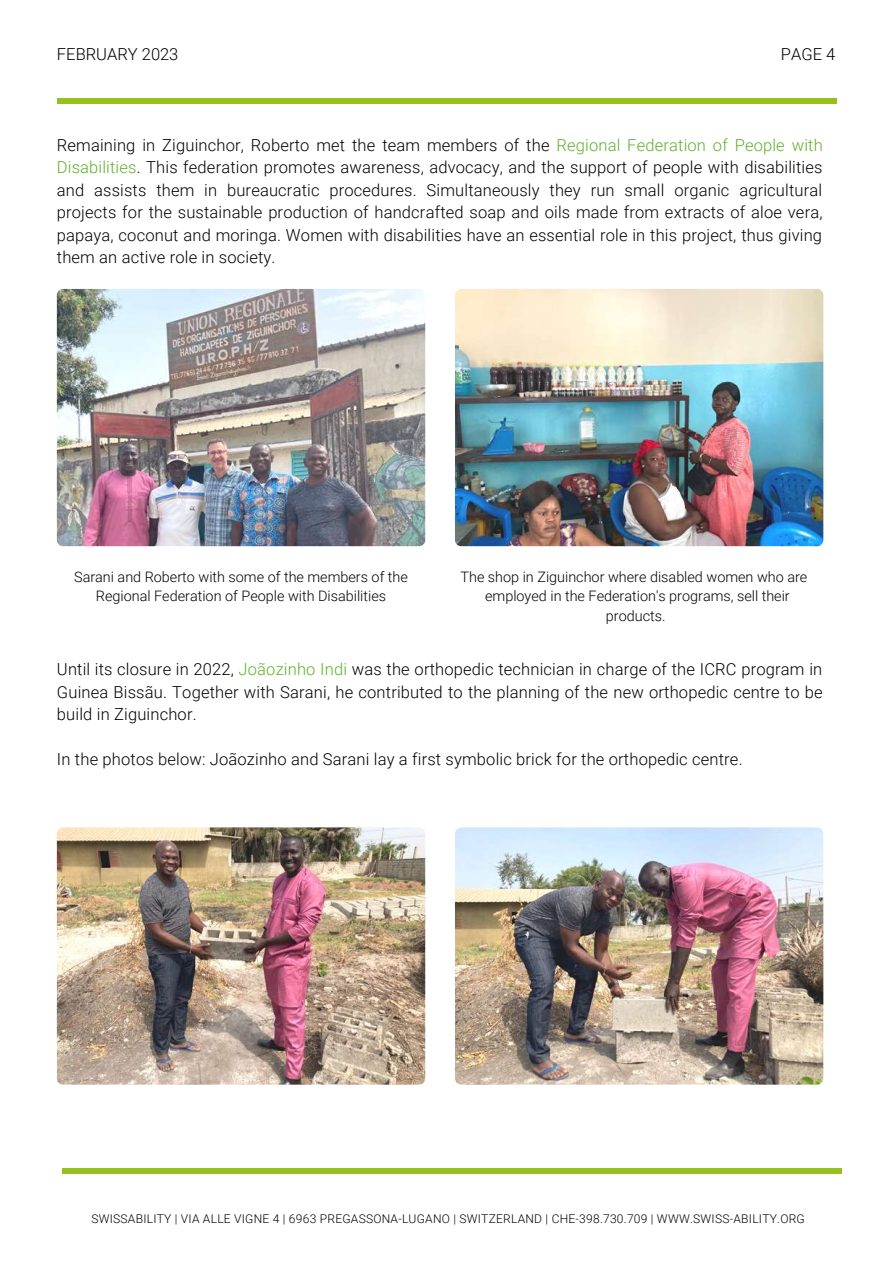
<style>
.page{position:relative;width:893px;height:1264px;background:#fff}
.page>*{position:absolute;margin:0;border:0;box-sizing:border-box;transform-origin:0 0}
.t1{font:300 16.5px/22.5px "Roboto";letter-spacing:.01em;color:#000;text-align:justify}
.t2{font:300 14.4px/19px "Roboto";color:#000;text-align:center}
.t3{font:300 12px "Roboto";letter-spacing:.02em;color:#000}
.s1{color:#5eb229}
</style>
<div class="page">
<div style="left:57px;top:98px;width:779px;height:6px;background:#95c11f"></div>
<div style="left:62px;top:1167px;width:779px;height:6px;background:#95c11f"></div>
<img style="left:455px;top:289px;width:368px;height:257px;border-radius:6px">
<img style="left:57px;top:289px;width:368px;height:257px;border-radius:6px">
<img style="left:455px;top:827px;width:368px;height:257px;border-radius:6px">
<img style="left:57px;top:827px;width:368px;height:257px;border-radius:6px">
<p class="t1" style="left:57px;top:43px;width:123px">FEBRUARY 2023</p>
<p class="t1" style="left:780px;top:43px;width:56px">PAGE 4</p>
<p class="t1" style="left:57px;top:134px;width:767px">Remaining in Ziguinchor, Roberto met the team members of the <span class="s1">Regional Federation of People with Disabilities</span>. This federation promotes awareness, advocacy, and the support of people with disabilities and assists them in bureaucratic procedures. Simultaneously they run small organic agricultural projects for the sustainable production of handcrafted soap and oils made from extracts of aloe vera, papaya, coconut and moringa. Women with disabilities have an essential role in this project, thus giving them an active role in society.</p>
<p class="t2" style="left:74px;top:568px;width:335px">Sarani and Roberto with some of the members of the<br>Regional Federation of People with Disabilities</p>
<p class="t2" style="left:460px;top:568px;width:348px">The shop in Ziguinchor where disabled women who are employed in the Federation's programs, sell their products.</p>
<p class="t1" style="left:57px;top:658px;width:767px">Until its closure in 2022, <span class="s1">Joãozinho Indi</span> was the orthopedic technician in charge of the ICRC program in Guinea Bissãu. Together with Sarani, he contributed to the planning of the new orthopedic centre to be build in Ziguinchor.</p>
<p class="t1" style="left:57px;top:748px;width:687px">In the photos below: Joãozinho and Sarani lay a first symbolic brick for the orthopedic centre.</p>
<p class="t3" style="left:91px;top:1211px;width:715px">SWISSABILITY | VIA ALLE VIGNE 4 | 6963 PREGASSONA-LUGANO | SWITZERLAND | CHE-398.730.709 | WWW.SWISS-ABILITY.ORG</p>
</div>
